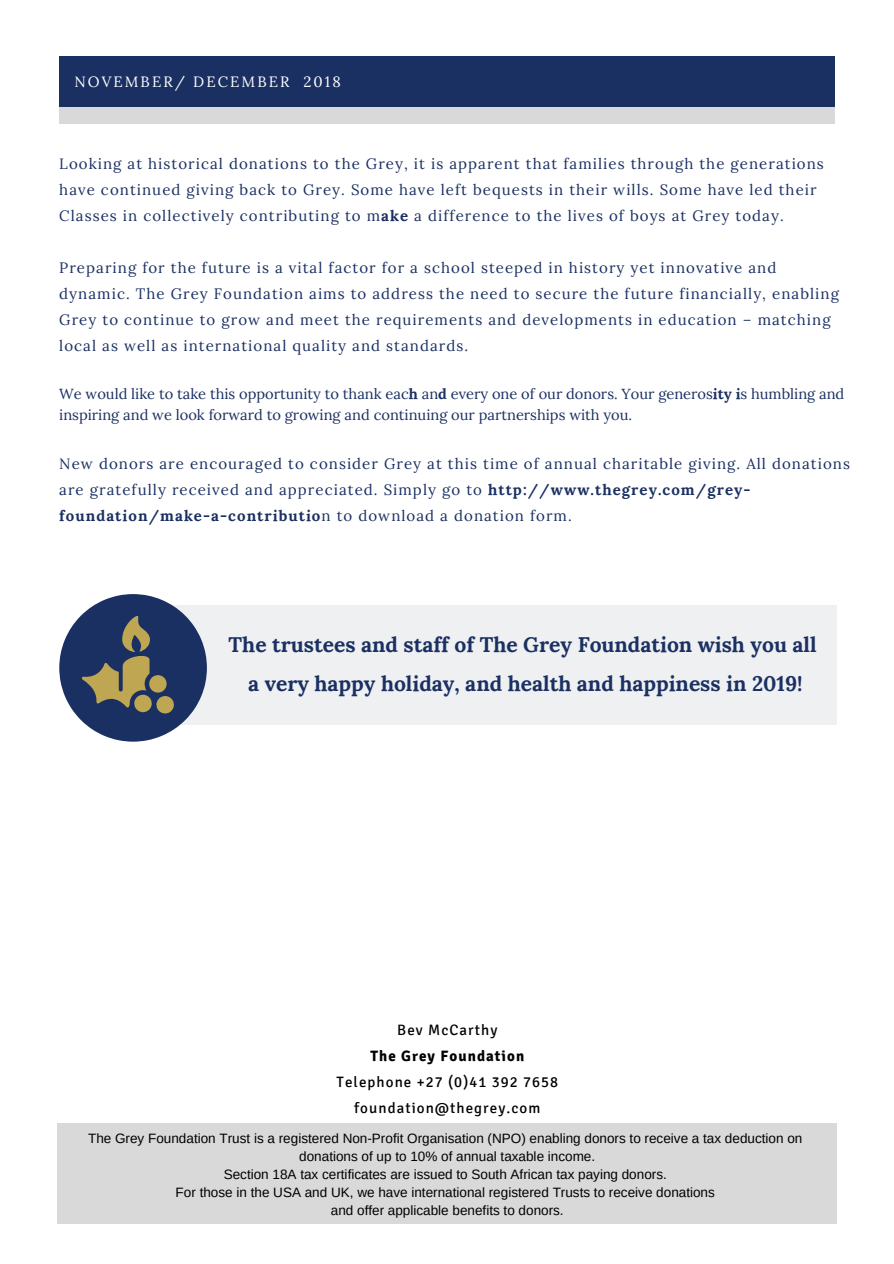
<style>
.page{position:relative;width:894px;height:1264px;background:#fff}
.page>*{position:absolute;margin:0;border:0;box-sizing:border-box;transform-origin:0 0}
.t1{font:700 21px/39.5px "Lora";color:#1b3062;text-align:center}
.t2{font:15px/26px "Lora";letter-spacing:.07em;color:#1b3062}
.t3{font:15px/26px "Signika";letter-spacing:.07em;color:#000;text-align:center}
.t4{font:700 15px "Signika";letter-spacing:.07em;color:#000}
.t5{font:14.85px "Lora";letter-spacing:.14em;color:#fff}
.t6{font:14.7px/20.2px "Lora";color:#1b3062}
.t7{font:13.5px/18px "Arimo";color:#000;text-align:center}
.s1{font-weight:700}
</style>
<div class="page">
<div style="left:59px;top:56px;width:775px;height:53px;background:#1b3062"></div>
<div style="left:59px;top:107px;width:775px;height:16px;background:#d9d9d9"></div>
<div style="left:57px;top:1123px;width:780px;height:100px;background:#d9d9d9"></div>
<div style="left:121px;top:605px;width:715px;height:119px;background:#eef0f2"></div>
<svg style="left:59px;top:594px;width:148px;height:147px"></svg>
<p class="t5" style="left:74px;top:72px;width:268px">NOVEMBER/ DECEMBER 2018</p>
<p class="t2" style="left:59px;top:151px;width:765px">Looking at historical donations to the Grey, it is apparent that families through the generations have continued giving back to Grey. Some have left bequests in their wills. Some have led their<br>Classes in collectively contributing to m<span class="s1">ake</span> a difference to the lives of boys at Grey today.</p>
<p class="t2" style="left:59px;top:254px;width:781px">Preparing for the future is a vital factor for a school steeped in history yet innovative and dynamic. The Grey Foundation aims to address the need to secure the future financially, enabling Grey to continue to grow and meet the requirements and developments in education – matching local as well as international quality and standards.</p>
<p class="t6" style="left:59px;top:384px;width:786px">We would like to take this opportunity to thank eac<span class="s1">h</span> an<span class="s1">d</span> every one of our donors. Your generos<span class="s1">ity i</span>s humbling and inspiring and we look forward to growing and continuing our partnerships with you.</p>
<p class="t2" style="left:59px;top:450px;width:792px">New donors are encouraged to consider Grey at this time of annual charitable giving. All donations are gratefully received and appreciated. Simply go to <span class="s1">http://www.thegrey.com/grey&shy;foundation/make-a-contributio</span>n to download a donation form.</p>
<h1 class="t1" style="left:228px;top:624px;width:589px">The trustees and staff of The Grey Foundation wish you all a very happy holiday, and health and happiness in 2019!</h1>
<p class="t3" style="left:397px;top:1017px;width:102px">Bev McCarthy</p>
<p class="t4" style="left:370px;top:1046px;width:155px">The Grey Foundation</p>
<p class="t3" style="left:336px;top:1069px;width:223px">Telephone +27 (0)41 392 7658 foundation@thegrey.com</p>
<p class="t7" style="left:88px;top:1128px;width:715px">The Grey Foundation Trust is a registered Non-Profit Organisation (NPO) enabling donors to receive a tax deduction on donations of up to 10% of annual taxable income.<br>Section 18A tax certificates are issued to South African tax paying donors.<br>For those in the USA and UK, we have international registered Trusts to receive donations<br>and offer applicable benefits to donors.</p>
</div>
